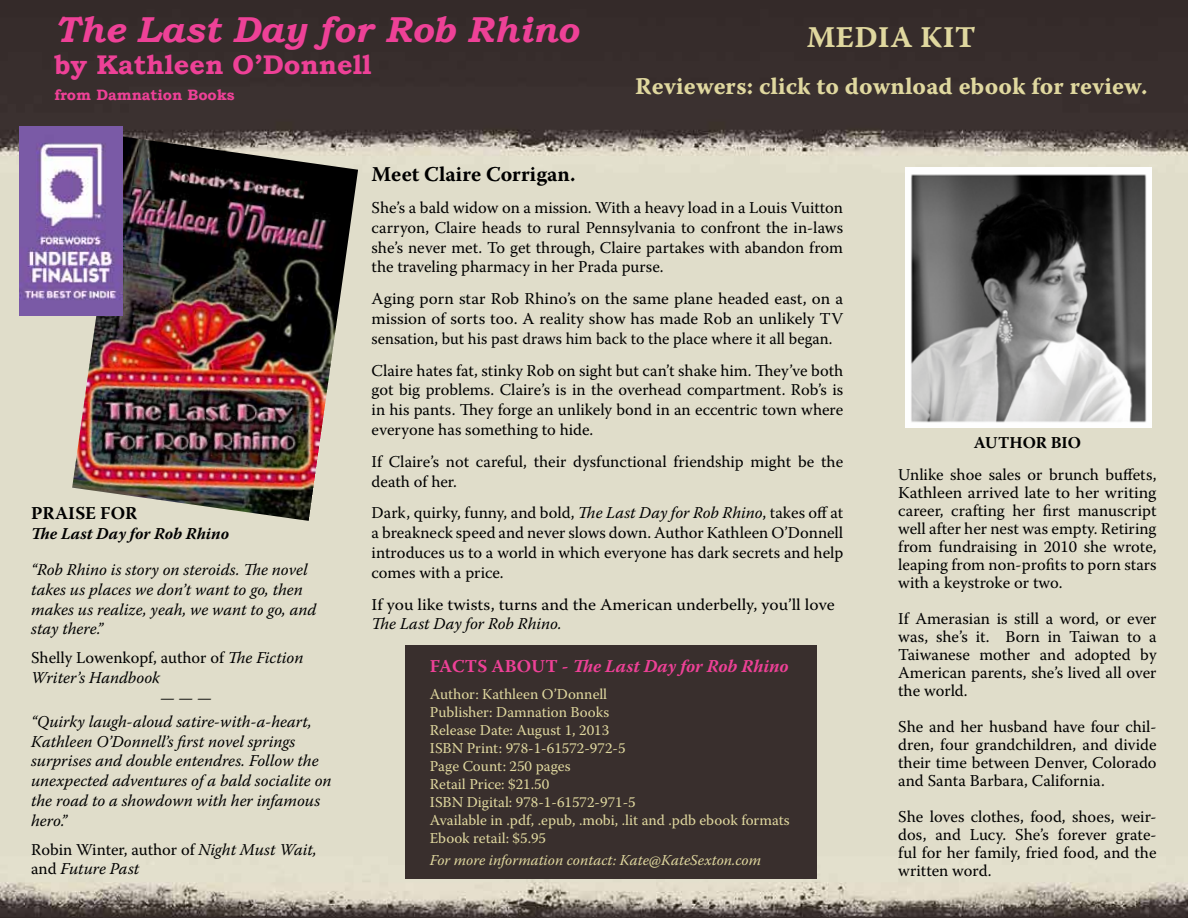
<style>
.page{position:relative;width:1188px;height:918px;background:#fff}
.page>*{position:absolute;margin:0;border:0;box-sizing:border-box;transform-origin:0 0}
.t1{font:italic 700 36px "Bookman Old Style";color:#ee4197}
.t2{font:30px "Warnock Pro Bold Capt";letter-spacing:.01em;color:#e0d89f}
.t3{font:700 27px "Bookman Old Style";color:#ee4197}
.t4{font:24px "Warnock Pro Bold Capt";color:#e0d89f}
.t5{font:700 21px "Warnock Pro";color:#000}
.t6{font:italic 700 18px "Warnock Pro";color:#ee4197}
.t7{font:700 18px "Warnock Pro";letter-spacing:.005em;color:#000}
.t8{font:16.5px/18px "Warnock Pro";color:#000;text-align:justify}
.t9{font:italic 16.5px/19.8px "Warnock Pro";color:#000}
.t10{font:16.5px "Warnock Pro";color:#000;scale:1.06 1}
.t11{font:italic 700 16.5px "Warnock Pro";color:#000}
.t12{font:700 16.5px "Warnock Pro";color:#000}
.t13{font:15px/18px "Warnock Pro";color:#e0d89f}
.t14{font:italic 15px "Warnock Pro";color:#e0d89f}
.t15{font:700 15px "Bookman Old Style";color:#ee4197}
.s1{font-style:normal}
.s2{font-style:italic}
</style>
<div class="page">
<img style="left:0;top:0;width:1188px;height:918px">
<img style="left:905px;top:167px;width:246px;height:260px">
<div style="left:406px;top:645px;width:410px;height:234px;background:#392f2d"></div>
<img style="left:72px;top:136px;width:286px;height:385px">
<img style="left:19px;top:127px;width:103px;height:188px">
<h1 class="t1" style="left:54px;top:8px;width:526px">The Last Day for Rob Rhino</h1>
<h3 class="t3" style="left:54px;top:49px;width:318px">by Kathleen O’Donnell</h3>
<p class="t15" style="left:54px;top:86px;width:182px">from Damnation Books</p>
<h2 class="t2" style="left:807px;top:19px;width:170px">MEDIA KIT</h2>
<h3 class="t4" style="left:635px;top:71px;width:514px">Reviewers: click to download ebook for review.</h3>
<p class="t7" style="left:31px;top:502px;width:107px">PRAISE FOR</p>
<p class="t11" style="left:31px;top:523px;width:200px">The Last Day for Rob Rhino</p>
<p class="t9" style="left:31px;top:559px;width:287px">“Rob Rhino is story on steroids. The novel takes us places we don’t want to go, then makes us realize, yeah, we want to go, and stay there.”</p>
<p class="t9" style="left:31px;top:648px;width:274px"><span class="s1">Shelly Lowenkopf, author of</span> The Fiction<br>Writer’s Handbook</p>
<p class="t9" style="left:31px;top:685px;width:282px;line-height:24px;text-indent:129px">— — —<br>“Quirky laugh-aloud satire-with-a-heart,</p>
<p class="t9" style="left:31px;top:731px;width:302px">Kathleen O’Donnell’s first novel springs surprises and double entendres. Follow the unexpected adventures of a bald socialite on the road to a showdown with her infamous hero.”</p>
<p class="t9" style="left:31px;top:839px;width:287px"><span class="s1">Robin Winter, author of</span> Night Must Wait, <span class="s1">and</span> Future Past</p>
<p class="t5" style="left:372px;top:162px;width:205px">Meet Claire Corrigan.</p>
<p class="t8" style="left:372px;top:197px;width:473px;line-height:19.8px">She’s a bald widow on a mission. With a heavy load in a Louis Vuitton carryon, Claire heads to rural Pennsylvania to confront the in-laws she’s never met. To get through, Claire partakes with abandon from the traveling pharmacy in her Prada purse.</p>
<p class="t8" style="left:372px;top:289px;width:473px;line-height:19.8px">Aging porn star Rob Rhino’s on the same plane headed east, on a mission of sorts too. A reality show has made Rob an unlikely TV sensation, but his past draws him back to the place where it all began.</p>
<p class="t8" style="left:372px;top:360px;width:473px;line-height:19.8px">Claire hates fat, stinky Rob on sight but can’t shake him. They’ve both got big problems. Claire’s is in the overhead compartment. Rob’s is in his pants. They forge an unlikely bond in an eccentric town where everyone has something to hide.</p>
<p class="t8" style="left:372px;top:451px;width:473px;line-height:19.8px">If Claire’s not careful, their dysfunctional friendship might be the death of her.</p>
<p class="t8" style="left:372px;top:503px;width:473px;line-height:19.8px">Dark, quirky, funny, and bold, <span class="s2">The Last Day for Rob Rhino</span>, takes off at a breakneck speed and never slows down. Author Kathleen O’Donnell introduces us to a world in which everyone has dark secrets and help comes with a price.</p>
<p class="t10" style="left:372px;top:594px;width:438px">If you like twists, turns and the American underbelly, you’ll love</p>
<p class="t9" style="left:372px;top:614px;width:192px">The Last Day for Rob Rhino.</p>
<p class="t6" style="left:430px;top:655px;width:360px"><span class="s1">FACTS ABOUT -</span> The Last Day for Rob Rhino</p>
<p class="t13" style="left:430px;top:684px;width:361px">Author: Kathleen O’Donnell<br>Publisher: Damnation Books<br>Release Date: August 1, 2013<br>ISBN Print: 978-1-61572-972-5<br>Page Count: 250 pages<br>Retail Price: $21.50<br>ISBN Digital: 978-1-61572-971-5<br>Available in .pdf, .epub, .mobi, .lit and .pdb ebook formats<br>Ebook retail: $5.95</p>
<p class="t14" style="left:430px;top:851px;width:333px">For more information contact: Kate@KateSexton.com</p>
<p class="t12" style="left:974px;top:433px;width:109px">AUTHOR BIO</p>
<p class="t8" style="left:898px;top:465px;width:260px">Unlike shoe sales or brunch buffets, Kathleen arrived late to her writing career, crafting her first manuscript well after her nest was empty. Retiring from fundraising in 2010 she wrote, leaping from non-profits to porn stars with a keystroke or two.</p>
<p class="t8" style="left:898px;top:609px;width:260px">If Amerasian is still a word, or ever was, she’s it. Born in Taiwan to a Taiwanese mother and adopted by American parents, she’s lived all over the world.</p>
<p class="t8" style="left:898px;top:717px;width:260px">She and her husband have four chil&shy;dren, four grandchildren, and divide their time between Denver, Colorado and Santa Barbara, California.</p>
<p class="t8" style="left:898px;top:807px;width:260px">She loves clothes, food, shoes, weir&shy;dos, and Lucy. She’s forever grate&shy;ful for her family, fried food, and the written word.</p>
</div>
